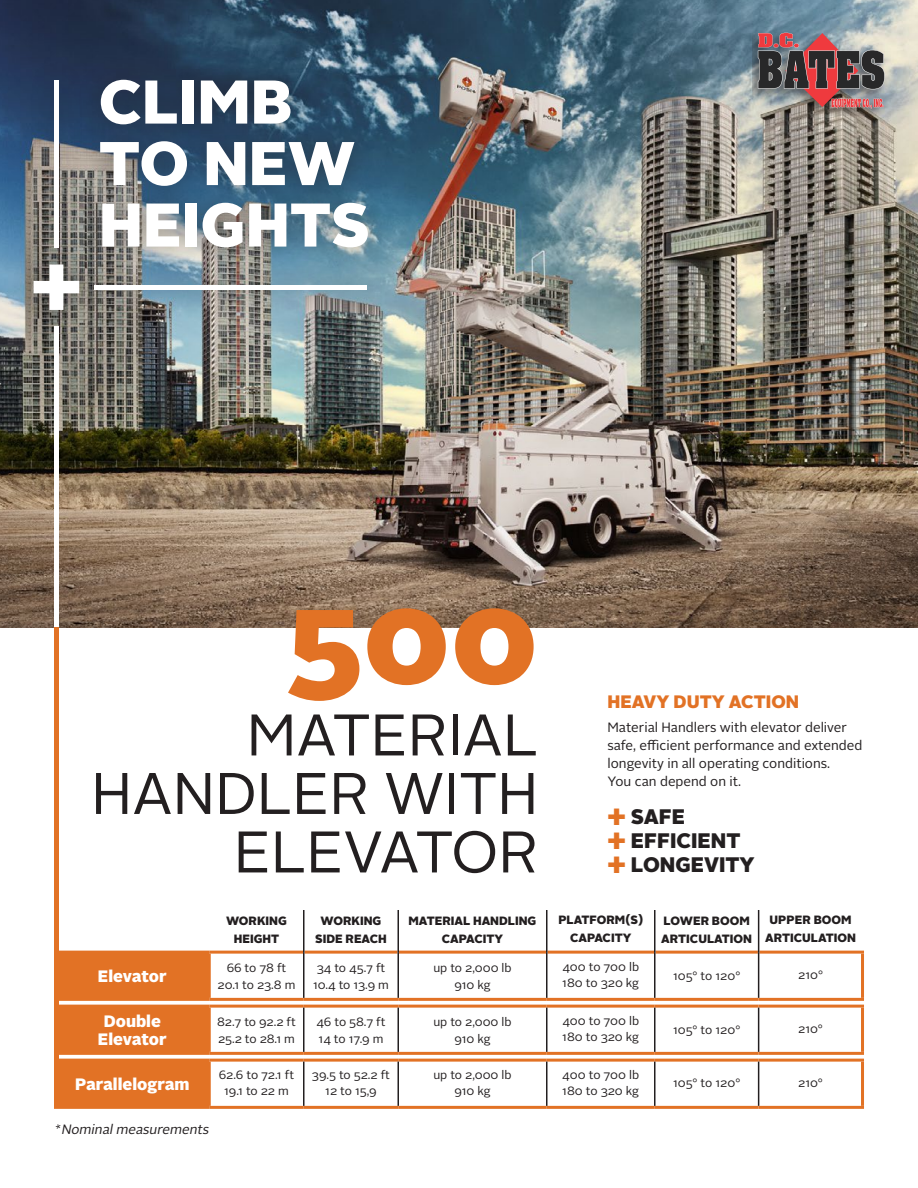
<style>
.page{position:relative;width:918px;height:1188px;background:#fff}
.page>*{position:absolute;margin:0;border:0;box-sizing:border-box;transform-origin:0 0}
.t1{font:900 127.5px "Alright Sans";color:#e27225}
.t2{font:900 61.5px/61.5px "Alright Sans";color:#fff}
.t3{font:58.5px/58.5px "Alright Sans";color:#231f20;text-align:right}
.t4{font:900 21px/24px "Alright Sans";color:#231f20}
.t5{font:900 18px "Alright Sans";color:#e27225}
.t6{font:900 16.5px/18px "Alright Sans";color:#fff;text-align:center}
.t7{font:13.5px/18px "Alright Sans";color:#231f20}
.t8{font:italic 13.5px "Alright Sans";color:#231f20}
.t9{font:12px/16.5px "Alright Sans";letter-spacing:-.005em;color:#231f20;text-align:center}
.t10{font:900 12px/18px "Alright Sans";color:#231f20;text-align:center}
.s1{font-size:30px;color:#e27225}
</style>
<div class="page">
<img style="left:0;top:0;width:918px;height:627px">
<div style="left:9px;top:240px;width:95px;height:95px;background:#231f20;opacity:.5"></div>
<svg style="left:34px;top:271px;width:37px;height:39px"></svg>
<div style="left:28px;top:58px;width:56px;height:213px;background:#231f20;opacity:.5"></div>
<div style="left:54px;top:80px;width:5px;height:168px;background:#fff"></div>
<div style="left:71px;top:259px;width:319px;height:56px;background:#231f20;opacity:.5"></div>
<div style="left:94px;top:285px;width:273px;height:5px;background:#fff"></div>
<div style="left:54px;top:326px;width:5px;height:301px;background:#fff"></div>
<div style="left:54px;top:627px;width:5px;height:481px;background:#e27225"></div>
<div style="left:76px;top:56px;width:316px;height:216px;background:#231f20;opacity:.5"></div>
<hr style="left:209px;top:951px;width:94px;height:3px;background:#e27225">
<hr style="left:304px;top:951px;width:94px;height:3px;background:#e27225">
<hr style="left:399px;top:951px;width:147px;height:3px;background:#e27225">
<hr style="left:548px;top:951px;width:106px;height:3px;background:#e27225">
<hr style="left:656px;top:951px;width:102px;height:3px;background:#e27225">
<hr style="left:209px;top:1052px;width:95px;height:3px;background:#e27225">
<hr style="left:304px;top:1052px;width:94px;height:3px;background:#e27225">
<hr style="left:398px;top:1052px;width:149px;height:3px;background:#e27225">
<hr style="left:547px;top:1052px;width:108px;height:3px;background:#e27225">
<hr style="left:655px;top:1052px;width:104px;height:3px;background:#e27225">
<hr style="left:209px;top:1059px;width:95px;height:3px;background:#e27225">
<hr style="left:304px;top:1059px;width:94px;height:3px;background:#e27225">
<hr style="left:398px;top:1059px;width:149px;height:3px;background:#e27225">
<hr style="left:547px;top:1059px;width:108px;height:3px;background:#e27225">
<hr style="left:655px;top:1059px;width:104px;height:3px;background:#e27225">
<hr style="left:54px;top:1106px;width:155px;height:3px;background:#e27225">
<hr style="left:209px;top:1106px;width:95px;height:3px;background:#e27225">
<hr style="left:304px;top:1106px;width:94px;height:3px;background:#e27225">
<hr style="left:398px;top:1106px;width:149px;height:3px;background:#e27225">
<hr style="left:547px;top:1106px;width:108px;height:3px;background:#e27225">
<hr style="left:655px;top:1106px;width:104px;height:3px;background:#e27225">
<hr style="left:209px;top:998px;width:95px;height:3px;background:#e27225">
<hr style="left:304px;top:998px;width:94px;height:3px;background:#e27225">
<hr style="left:398px;top:998px;width:149px;height:3px;background:#e27225">
<hr style="left:547px;top:998px;width:108px;height:3px;background:#e27225">
<hr style="left:655px;top:998px;width:104px;height:3px;background:#e27225">
<hr style="left:209px;top:1005px;width:95px;height:3px;background:#e27225">
<hr style="left:304px;top:1005px;width:94px;height:3px;background:#e27225">
<hr style="left:398px;top:1005px;width:149px;height:3px;background:#e27225">
<hr style="left:547px;top:1005px;width:108px;height:3px;background:#e27225">
<hr style="left:655px;top:1005px;width:104px;height:3px;background:#e27225">
<hr style="left:303px;top:952px;width:1px;height:46px;background:#231f20">
<hr style="left:303px;top:1008px;width:1px;height:44px;background:#231f20">
<hr style="left:303px;top:1062px;width:1px;height:44px;background:#231f20">
<hr style="left:303px;top:910px;width:1px;height:42px;background:#231f20">
<hr style="left:398px;top:952px;width:1px;height:46px;background:#231f20">
<hr style="left:398px;top:1008px;width:1px;height:44px;background:#231f20">
<hr style="left:398px;top:1062px;width:1px;height:44px;background:#231f20">
<hr style="left:398px;top:910px;width:1px;height:42px;background:#231f20">
<hr style="left:546px;top:952px;width:2px;height:46px;background:#231f20">
<hr style="left:654px;top:952px;width:2px;height:46px;background:#231f20">
<hr style="left:546px;top:1008px;width:2px;height:44px;background:#231f20">
<hr style="left:654px;top:1008px;width:2px;height:44px;background:#231f20">
<hr style="left:546px;top:1062px;width:2px;height:44px;background:#231f20">
<hr style="left:654px;top:1062px;width:2px;height:44px;background:#231f20">
<hr style="left:546px;top:910px;width:2px;height:42px;background:#231f20">
<hr style="left:654px;top:910px;width:2px;height:42px;background:#231f20">
<hr style="left:54px;top:951px;width:155px;height:3px;background:#e27225">
<hr style="left:208px;top:954px;width:3px;height:44px;background:#e27225">
<hr style="left:208px;top:1008px;width:3px;height:44px;background:#e27225">
<div style="left:59px;top:954px;width:150px;height:152px;background:#e27225"></div>
<hr style="left:208px;top:1062px;width:3px;height:44px;background:#e27225">
<hr style="left:759px;top:951px;width:105px;height:3px;background:#e27225">
<hr style="left:861px;top:954px;width:3px;height:44px;background:#e27225">
<hr style="left:759px;top:998px;width:105px;height:3px;background:#e27225">
<hr style="left:759px;top:1005px;width:105px;height:3px;background:#e27225">
<hr style="left:861px;top:1008px;width:3px;height:44px;background:#e27225">
<hr style="left:759px;top:1052px;width:105px;height:3px;background:#e27225">
<hr style="left:759px;top:1059px;width:105px;height:3px;background:#e27225">
<hr style="left:861px;top:1062px;width:3px;height:44px;background:#e27225">
<hr style="left:759px;top:1106px;width:105px;height:3px;background:#e27225">
<hr style="left:758px;top:1008px;width:1px;height:44px;background:#231f20">
<hr style="left:758px;top:1062px;width:1px;height:44px;background:#231f20">
<hr style="left:758px;top:910px;width:1px;height:42px;background:#231f20">
<hr style="left:758px;top:952px;width:1px;height:46px;background:#231f20">
<div style="left:752px;top:30px;width:136px;height:85px;background:#231f20;opacity:.5"></div>
<img style="left:758px;top:33px;width:127px;height:76px">
<h2 class="t2" style="left:99px;top:71px;width:273px">CLIMB<br>TO NEW<br>HEIGHTS</h2>
<h1 class="t1" style="left:284px;top:548px;width:256px">500</h1>
<h3 class="t3" style="left:91px;top:707px;width:449px">MATERIAL<br>HANDLER WITH<br>ELEVATOR</h3>
<h3 class="t5" style="left:608px;top:689px;width:193px">HEAVY DUTY ACTION</h3>
<p class="t7" style="left:608px;top:719px;width:256px">Material Handlers with elevator deliver safe, efficient performance and extended longevity in all operating conditions.<br>You can depend on it.</p>
<h3 class="t4" style="left:608px;top:805px;width:149px"><span class="s1">+</span> SAFE<br><span class="s1">+</span> EFFICIENT <span class="s1">+</span> LONGEVITY</h3>
<p class="t10" style="left:226px;top:912px;width:62px">WORKING<br>HEIGHT</p>
<p class="t10" style="left:315px;top:912px;width:73px">WORKING<br>SIDE REACH</p>
<p class="t10" style="left:409px;top:912px;width:129px">MATERIAL HANDLING<br>CAPACITY</p>
<p class="t10" style="left:558px;top:910px;width:86px">PLATFORM(S)<br>CAPACITY</p>
<p class="t10" style="left:661px;top:912px;width:92px;text-align:left">LOWER BOOM<br>ARTICULATION</p>
<p class="t10" style="left:765px;top:910px;width:92px">UPPER BOOM<br>ARTICULATION</p>
<h3 class="t6" style="left:98px;top:967px;width:70px">Elevator</h3>
<p class="t9" style="left:218px;top:960px;width:79px">66 to 78 ft<br>20.1 to 23.8 m</p>
<p class="t9" style="left:313px;top:960px;width:77px">34 to 45.7 ft<br>10.4 to 13.9 m</p>
<p class="t9" style="left:433px;top:960px;width:80px">up to 2,000 lb<br>910 kg</p>
<p class="t9" style="left:562px;top:958px;width:78px;text-align:left">400 to 700 lb<br>180 to 320 kg</p>
<p class="t9" style="left:673px;top:968px;width:69px">105° to 120°</p>
<p class="t9" style="left:798px;top:967px;width:26px">210°</p>
<h3 class="t6" style="left:98px;top:1012px;width:70px">Double<br>Elevator</h3>
<p class="t9" style="left:217px;top:1014px;width:80px;text-align:left">82.7 to 92.2 ft<br>25.2 to 28.1 m</p>
<p class="t9" style="left:316px;top:1014px;width:71px;text-align:left">46 to 58.7 ft<br>14 to 17.9 m</p>
<p class="t9" style="left:433px;top:1014px;width:80px">up to 2,000 lb<br>910 kg</p>
<p class="t9" style="left:562px;top:1012px;width:78px;text-align:left">400 to 700 lb<br>180 to 320 kg</p>
<p class="t9" style="left:673px;top:1022px;width:69px">105° to 120°</p>
<p class="t9" style="left:798px;top:1021px;width:26px">210°</p>
<h3 class="t6" style="left:75px;top:1075px;width:116px">Parallelogram</h3>
<p class="t9" style="left:219px;top:1066px;width:77px">62.6 to 72.1 ft<br>19.1 to 22 m</p>
<p class="t9" style="left:312px;top:1066px;width:80px">39.5 to 52.2 ft<br>12 to 15,9</p>
<p class="t9" style="left:433px;top:1066px;width:80px">up to 2,000 lb<br>910 kg</p>
<p class="t9" style="left:562px;top:1066px;width:78px;text-align:left">400 to 700 lb<br>180 to 320 kg</p>
<p class="t9" style="left:673px;top:1075px;width:69px">105° to 120°</p>
<p class="t9" style="left:798px;top:1075px;width:26px">210°</p>
<p class="t8" style="left:54px;top:1121px;width:159px">*Nominalmeasurements</p>
</div>
